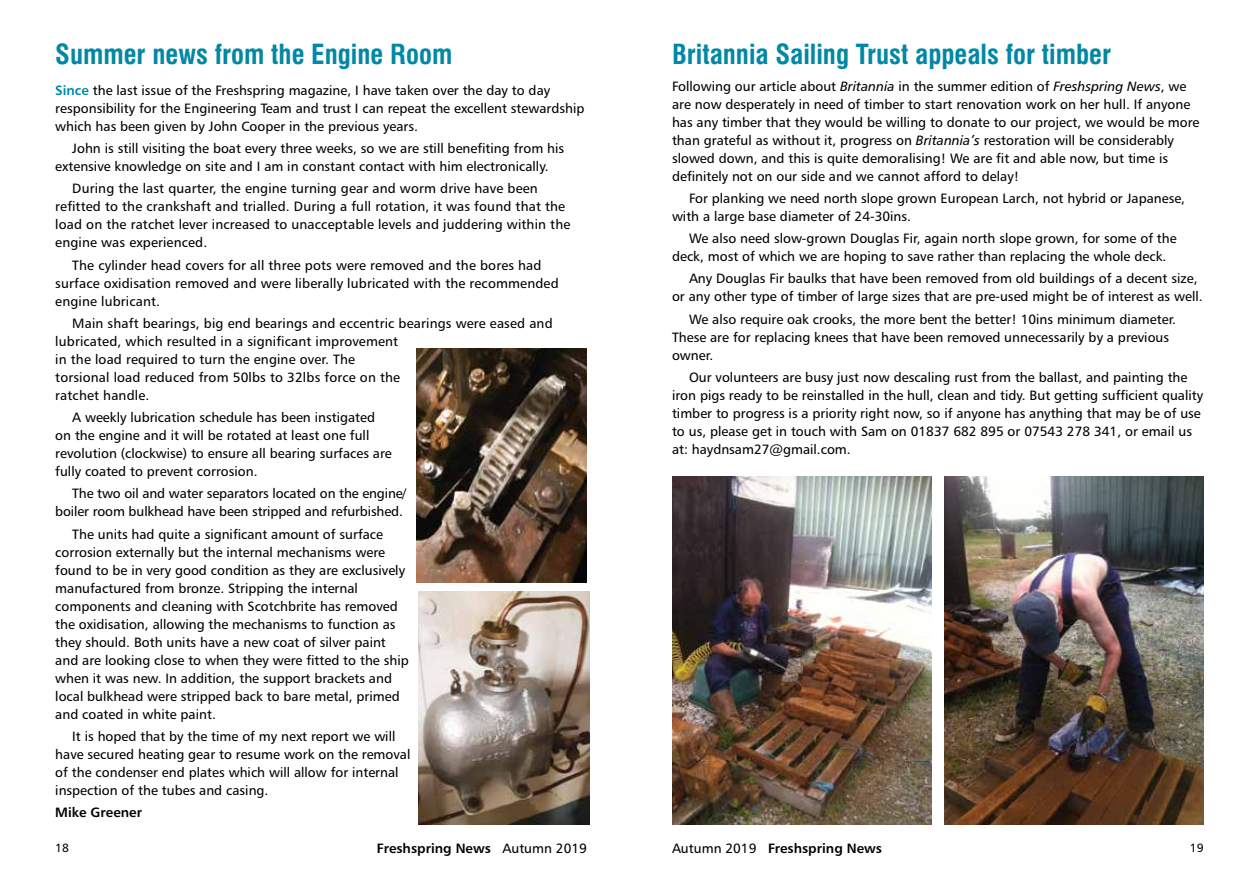
<style>
.page{position:relative;width:1259px;height:893px;background:#fff}
.page>*{position:absolute;margin:0;border:0;box-sizing:border-box;transform-origin:0 0}
.t1{font:700 condensed 27px "Swiss 721 BT";color:#0088a5}
.t2{font:13.5px/18px "Humanist 777 BT Roman B";color:#000}
.t3{font:13.5px "Humanist 777 BT Bold B";color:#000}
.t4{font:12px "Humanist 777 BT Roman B";color:#000}
.s1{font-family:"Humanist 777 BT Bold B";color:#0088a5}
.s2{font-family:"Humanist 777 BT Italic B"}
.s3{font-family:"Humanist 777 BT Roman B"}
</style>
<div class="page">
<img style="left:944px;top:476px;width:259px;height:349px">
<img style="left:672px;top:476px;width:259px;height:349px">
<img style="left:417px;top:349px;width:170px;height:234px">
<img style="left:419px;top:591px;width:170px;height:234px">
<h1 class="t1" style="left:55px;top:38px;width:398px">Summer news from the Engine Room</h1>
<p class="t2" style="left:55px;top:81px;width:531px"><span class="s1">Since</span> the last issue of the Freshspring magazine, I have taken over the day to day responsibility for the Engineering Team and trust I can repeat the excellent stewardship which has been given by John Cooper in the previous years.</p>
<p class="t2" style="left:55px;top:139px;width:510px;text-indent:17px">John is still visiting the boat every three weeks, so we are still benefiting from his extensive knowledge on site and I am in constant contact with him electronically.</p>
<p class="t2" style="left:55px;top:179px;width:516px;text-indent:17px">During the last quarter, the engine turning gear and worm drive have been refitted to the crankshaft and trialled. During a full rotation, it was found that the load on the ratchet lever increased to unacceptable levels and juddering within the engine was experienced.</p>
<p class="t2" style="left:55px;top:256px;width:505px;text-indent:17px">The cylinder head covers for all three pots were removed and the bores had surface oxidisation removed and were liberally lubricated with the recommended engine lubricant.</p>
<p class="t2" style="left:55px;top:314px;width:499px;text-indent:17px">Main shaft bearings, big end bearings and eccentric bearings were eased and lubricated, which resulted in a significant improvement<br>in the load required to turn the engine over. The<br>torsional load reduced from 50lbs to 32lbs force on the<br>ratchet handle.</p>
<p class="t2" style="left:55px;top:408px;width:338px;text-indent:17px">A weekly lubrication schedule has been instigated on the engine and it will be rotated at least one full revolution (clockwise) to ensure all bearing surfaces are fully coated to prevent corrosion.</p>
<p class="t2" style="left:55px;top:484px;width:352px;text-align:right">The two oil and water separators located on the engine/ boiler room bulkhead have been stripped and refurbished.</p>
<p class="t2" style="left:55px;top:525px;width:355px;text-indent:17px">The units had quite a significant amount of surface corrosion externally but the internal mechanisms were found to be in very good condition as they are exclusively manufactured from bronze. Stripping the internal components and cleaning with Scotchbrite has removed the oxidisation, allowing the mechanisms to function as they should. Both units have a new coat of silver paint and are looking close to when they were fitted to the ship when it was new. In addition, the support brackets and local bulkhead were stripped back to bare metal, primed and coated in white paint.</p>
<p class="t2" style="left:55px;top:727px;width:357px;text-indent:17px">It is hoped that by the time of my next report we will have secured heating gear to resume work on the removal of the condenser end plates which will allow for internal inspection of the tubes and casing.</p>
<p class="t3" style="left:55px;top:804px;width:88px">Mike Greener</p>
<h1 class="t1" style="left:672px;top:38px;width:441px">Britannia Sailing Trust appeals for timber</h1>
<p class="t2" style="left:672px;top:77px;width:529px">Following our article about <span class="s2">Britannia</span> in the summer edition of <span class="s2">Freshspring News</span>, we are now desperately in need of timber to start renovation work on her hull. If anyone has any timber that they would be willing to donate to our project, we would be more than grateful as without it, progress on <span class="s2">Britannia’s</span> restoration will be considerably slowed down, and this is quite demoralising! We are fit and able now, but time is definitely not on our side and we cannot afford to delay!</p>
<p class="t2" style="left:672px;top:189px;width:515px;text-indent:17px">For planking we need north slope grown European Larch, not hybrid or Japanese, with a large base diameter of 24-30ins.</p>
<p class="t2" style="left:672px;top:229px;width:506px;text-indent:17px">We also need slow-grown Douglas Fir, again north slope grown, for some of the deck, most of which we are hoping to save rather than replacing the whole deck.</p>
<p class="t2" style="left:672px;top:269px;width:532px;text-indent:17px">Any Douglas Fir baulks that have been removed from old buildings of a decent size, or any other type of timber of large sizes that are pre-used might be of interest as well.</p>
<p class="t2" style="left:672px;top:310px;width:506px;text-indent:17px">We also require oak crooks, the more bent the better! 10ins minimum diameter.<br>These are for replacing knees that have been removed unnecessarily by a previous owner.</p>
<p class="t2" style="left:672px;top:368px;width:533px;text-indent:17px">Our volunteers are busy just now descaling rust from the ballast, and painting the iron pigs ready to be reinstalled in the hull, clean and tidy. But getting sufficient quality timber to progress is a priority right now, so if anyone has anything that may be of use to us, please get in touch with Sam on 01837 682 895 or 07543 278 341, or email us at: haydnsam27@gmail.com.</p>
<p class="t4" style="left:55px;top:840px;width:15px">18</p>
<p class="t3" style="left:377px;top:840px;width:211px">Freshspring News <span class="s3">Autumn 2019</span></p>
<p class="t3" style="left:672px;top:840px;width:211px"><span class="s3">Autumn 2019</span> Freshspring News</p>
<p class="t4" style="left:1190px;top:840px;width:15px">19</p>
</div>
